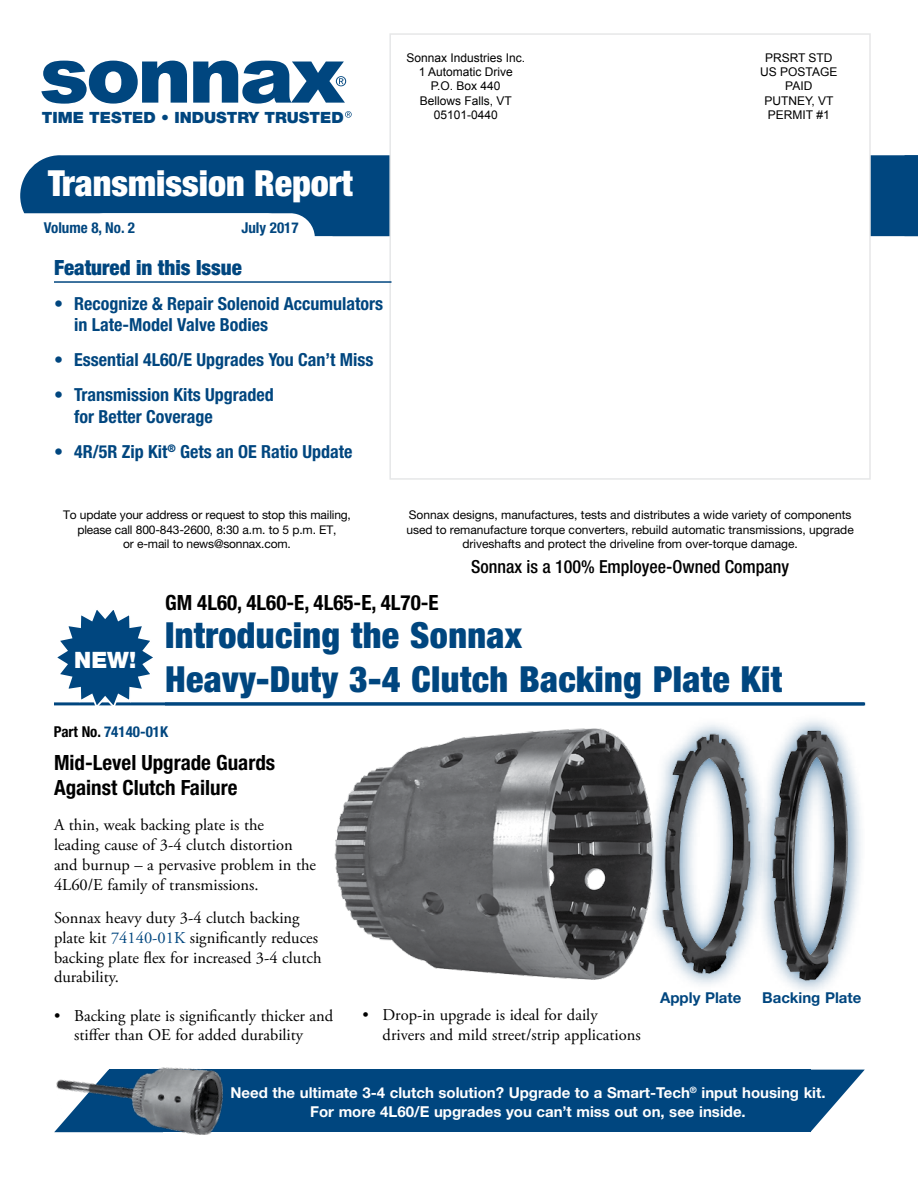
<style>
.page{position:relative;width:918px;height:1188px;background:#fff}
.page>*{position:absolute;margin:0;border:0;box-sizing:border-box;transform-origin:0 0}
.t1{font:900 condensed 36px/43.2px "Helvetica Neue LT Std";letter-spacing:.01em;color:#00467f}
.t2{font:900 condensed 36px "Helvetica Neue LT Std";color:#fff}
.t3{font:900 22.65px "Helvetica Neue LT Std";color:#fff}
.t4{font:700 condensed 21px/25.2px "Helvetica Neue LT Std";color:#000}
.t5{font:900 condensed 21px "Helvetica Neue LT Std";color:#00467f}
.t6{font:700 condensed 18px/21.6px "Helvetica Neue LT Std";color:#00467f}
.t7{font:500 condensed 18px "Helvetica Neue LT Std";color:#000}
.t8{font:16.5px/19.8px "Adobe Garamond Pro";color:#000}
.t9{font:900 15.45px "Helvetica Neue LT Std";color:#00467f}
.t10{font:700 15px/19.5px "Helvetica Neue LT Std";color:#fff;text-align:center}
.t11{font:700 condensed 15px "Helvetica Neue LT Std";color:#00467f}
.t12{font:700 15px "Helvetica Neue LT Std";color:#00467f}
.t13{font:12px/14.4px "Helvetica Neue LT Std";color:#000;text-align:center}
.t14{font:12px/14.4px "Arial";color:#000;text-align:center}
.s1{color:#000}
.s2{color:#00467f}
</style>
<div class="page">
<div style="left:20px;top:155px;width:898px;height:81px;background:#00467f"></div>
<div style="left:389px;top:33px;width:482px;height:447px;background:#fff;border:2px solid #e6e7e8"></div>
<svg style="left:345px;top:111px;width:7px;height:7px"></svg>
<svg style="left:41px;top:61px;width:146px;height:43px"></svg>
<svg style="left:193px;top:61px;width:153px;height:43px"></svg>
<svg style="left:24px;top:213px;width:309px;height:24px"></svg>
<hr style="left:54px;top:281px;width:338px;height:2px;background:#00467f">
<div style="left:109px;top:1070px;width:701px;height:62px;background:#00467f"></div>
<svg style="left:810px;top:1070px;width:55px;height:62px"></svg>
<img style="left:56px;top:1067px;width:167px;height:68px">
<img style="left:281px;top:705px;width:375px;height:365px">
<div style="left:646px;top:717px;width:122px;height:274px;background:#00467f;opacity:.75"></div>
<img style="left:656px;top:705px;width:205px;height:370px">
<div style="left:755px;top:713px;width:111px;height:285px;background:#00467f;opacity:.75"></div>
<hr style="left:54px;top:702px;width:810px;height:3px;background:#00467f">
<svg style="left:54px;top:610px;width:104px;height:96px"></svg>
<p class="t14" style="left:406px;top:50px;width:120px">Sonnax Industries Inc.<br>1 Automatic Drive<br>P.O. Box 440<br>Bellows Falls, VT</p>
<p class="t9" style="left:42px;top:108px;width:303px">TIME TESTED • INDUSTRY TRUSTED</p>
<p class="t14" style="left:434px;top:108px;width:66px">05101-0440</p>
<h1 class="t2" style="left:48px;top:161px;width:306px">Transmission Report</h1>
<p class="t11" style="left:44px;top:218px;width:93px">Volume 8, No. 2</p>
<p class="t11" style="left:242px;top:218px;width:59px">July 2017</p>
<p class="t5" style="left:54px;top:254px;width:189px">Featured in this Issue</p>
<p class="t6" style="left:74px;top:292px;width:310px;text-indent:-20px">• Recognize &amp; Repair Solenoid Accumulators in Late-Model Valve Bodies</p>
<p class="t6" style="left:54px;top:349px;width:321px">• Essential 4L60/E Upgrades You Can’t Miss</p>
<p class="t6" style="left:74px;top:384px;width:201px;text-indent:-20px">• Transmission Kits Upgraded for Better Coverage</p>
<p class="t6" style="left:54px;top:441px;width:300px">• 4R/5R Zip Kit<sup>®</sup> Gets an OE Ratio Update</p>
<p class="t14" style="left:760px;top:50px;width:79px">PRSRT STD<br>US POSTAGE<br>PAID<br>PUTNEY, VT<br>PERMIT #1</p>
<p class="t13" style="left:63px;top:508px;width:289px">To update your address or request to stop this mailing, please call 800-843-2600, 8:30 a.m. to 5 p.m. ET,<br>or e-mail to news@sonnax.com.</p>
<p class="t13" style="left:406px;top:508px;width:449px">Sonnax designs, manufactures, tests and distributes a wide variety of components used to remanufacture torque converters, rebuild automatic transmissions, upgrade driveshafts and protect the driveline from over-torque damage.</p>
<p class="t7" style="left:471px;top:556px;width:319px">Sonnax is a 100% Employee-Owned Company</p>
<h2 class="t3" style="left:74px;top:646px;width:63px">NEW!</h2>
<p class="t4" style="left:165px;top:590px;width:275px">GM 4L60, 4L60-E, 4L65-E, 4L70-E</p>
<h1 class="t1" style="left:165px;top:613px;width:619px">Introducing the Sonnax<br>Heavy-Duty 3-4 Clutch Backing Plate Kit</h1>
<p class="t11" style="left:54px;top:722px;width:116px"><span class="s1">Part No.</span> 74140-01K</p>
<p class="t4" style="left:54px;top:750px;width:223px">Mid-Level Upgrade Guards<br>Against Clutch Failure</p>
<p class="t8" style="left:54px;top:816px;width:264px">A thin, weak backing plate is the<br>leading cause of 3-4 clutch distortion and burnup – a pervasive problem in the 4L60/E family of transmissions.</p>
<p class="t8" style="left:54px;top:909px;width:269px">Sonnax heavy duty 3-4 clutch backing plate kit <span class="s2">74140-01K</span> significantly reduces backing plate flex for increased 3-4 clutch durability.</p>
<p class="t8" style="left:54px;top:1006px;width:281px;text-align:center">• Backing plate is significantly thicker and stiffer than OE for added durability</p>
<p class="t8" style="left:383px;top:1006px;width:260px;text-indent:-20px">• Drop-in upgrade is ideal for daily drivers and mild street/strip applications</p>
<p class="t12" style="left:660px;top:988px;width:83px">Apply Plate</p>
<p class="t12" style="left:762px;top:988px;width:101px">Backing Plate</p>
<p class="t10" style="left:230px;top:1083px;width:597px">Need the ultimate 3-4 clutch solution? Upgrade to a Smart-Tech<sup>®</sup> input housing kit.<br>For more 4L60/E upgrades you can’t miss out on, see inside.</p>
</div>
